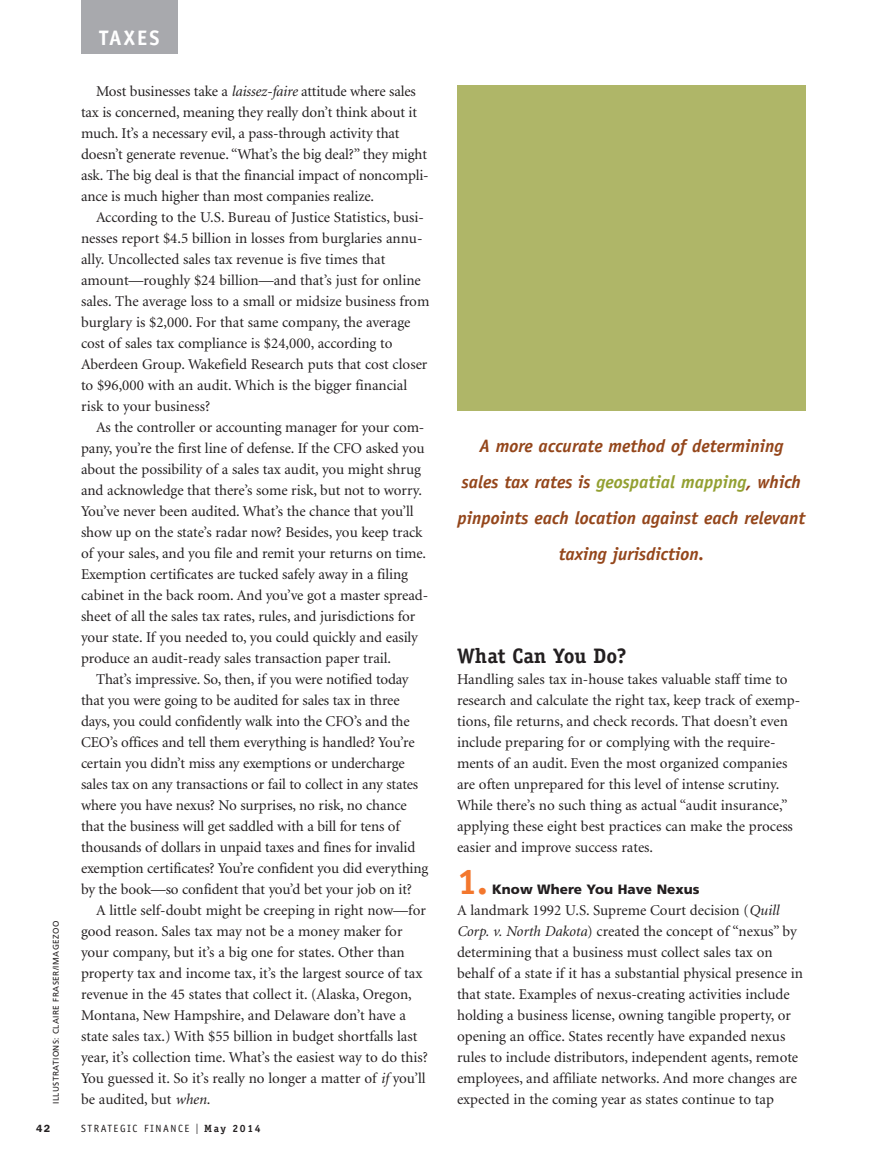
<style>
.page{position:relative;width:878px;height:1161px;background:#fff}
.page>*{position:absolute;margin:0;border:0;box-sizing:border-box;transform-origin:0 0}
.t1{font:700 36px "Officina Sans";color:#f3772d}
.t2{font:700 21px "Officina Serif";color:#231f20}
.t3{font:700 21px "Officina Sans";letter-spacing:.1em;color:#fff}
.t4{font:italic 700 18px/36px "Officina Sans";color:#94461b;text-align:center}
.t5{font:15px/21px "Minion";letter-spacing:-.005em;color:#231f20}
.t6{font:900 13.5px "Frutiger";color:#231f20}
.t7{font:10.5px "Officina Sans";letter-spacing:.15em;color:#231f20}
.t8{font:600 10.5px "Franklin Gothic";color:#231f20}
.t9{font:8.25px "Frutiger";letter-spacing:.05em;color:#231f20}
.s1{font-style:italic}
.s2{font-family:"Franklin Gothic";font-size:15px}
.s3{font-family:"Officina Serif";font-weight:700}
.s4{color:#93a031}
</style>
<div class="page">
<div style="left:81px;top:0;width:97px;height:54px;background:#a8a9ad"></div>
<div style="left:458px;top:86px;width:348px;height:325px;background:#afb668"></div>
<p class="t9" style="left:52px;top:1104px;width:185px;rotate:-90deg">ILLUSTRATIONS: CLAIRE FRASER/IMAGEZOO</p>
<h2 class="t3" style="left:99px;top:30px;width:62px">TAXES</h2>
<p class="t5" style="left:81px;top:82px;width:349px;text-indent:15px">Most businesses take a <span class="s1">laissez-faire</span> attitude where sales tax is concerned, meaning they really don’t think about it much. It’s a necessary evil, a pass-through activity that doesn’t generate revenue. “What’s the big deal?” they might ask. The big deal is that the financial impact of noncompli&shy;ance is much higher than most companies realize.</p>
<p class="t5" style="left:81px;top:208px;width:350px;text-indent:15px">According to the U.S. Bureau of Justice Statistics, busi&shy;nesses report $4.5 billion in losses from burglaries annu&shy;ally. Uncollected sales tax revenue is five times that amount—roughly $24 billion—and that’s just for online sales. The average loss to a small or midsize business from burglary is $2,000. For that same company, the average cost of sales tax compliance is $24,000, according to Aberdeen Group. Wakefield Research puts that cost closer to $96,000 with an audit. Which is the bigger financial risk to your business?</p>
<p class="t5" style="left:81px;top:418px;width:349px;text-indent:15px">As the controller or accounting manager for your com&shy;pany, you’re the first line of defense. If the CFO asked you about the possibility of a sales tax audit, you might shrug and acknowledge that there’s some risk, but not to worry.<br>You’ve never been audited. What’s the chance that you’ll show up on the state’s radar now? Besides, you keep track of your sales, and you file and remit your returns on time.<br>Exemption certificates are tucked safely away in a filing cabinet in the back room. And you’ve got a master spread&shy;sheet of all the sales tax rates, rules, and jurisdictions for your state. If you needed to, you could quickly and easily produce an audit-ready sales transaction paper trail.</p>
<p class="t5" style="left:81px;top:670px;width:349px;text-indent:15px">That’s impressive. So, then, if you were notified today that you were going to be audited for sales tax in three days, you could confidently walk into the CFO’s and the CEO’s offices and tell them everything is handled? You’re certain you didn’t miss any exemptions or undercharge sales tax on any transactions or fail to collect in any states where you have nexus? No surprises, no risk, no chance that the business will get saddled with a bill for tens of thousands of dollars in unpaid taxes and fines for invalid exemption certificates? You’re confident you did everything by the book—so confident that you’d bet your job on it?</p>
<p class="t5" style="left:81px;top:901px;width:348px;text-indent:15px">A little self-doubt might be creeping in right now—for good reason. Sales tax may not be a money maker for your company, but it’s a big one for states. Other than property tax and income tax, it’s the largest source of tax revenue in the 45 states that collect it. (Alaska, Oregon, Montana, New Hampshire, and Delaware don’t have a state sales tax.) With $55 billion in budget shortfalls last year, it’s collection time. What’s the easiest way to do this?<br>You guessed it. So it’s really no longer a matter of <span class="s1">if</span> you’ll be audited, but <span class="s1">when</span>.</p>
<p class="t8" style="left:36px;top:1125px;width:16px">42</p>
<p class="t7" style="left:81px;top:1125px;width:181px">STRATEGIC FINANCE <span class="s2">I</span> <span class="s3">May 2014</span></p>
<p class="t4" style="left:457px;top:429px;width:349px">A more accurate method of determining<br>sales tax rates is <span class="s4">geospatial mapping</span>, which pinpoints each location against each relevant taxing jurisdiction.</p>
<h2 class="t2" style="left:457px;top:648px;width:171px">What Can You Do?</h2>
<p class="t5" style="left:457px;top:670px;width:345px">Handling sales tax in-house takes valuable staff time to research and calculate the right tax, keep track of exemp&shy;tions, file returns, and check records. That doesn’t even include preparing for or complying with the require&shy;ments of an audit. Even the most organized companies are often unprepared for this level of intense scrutiny.<br>While there’s no such thing as actual “audit insurance,” applying these eight best practices can make the process easier and improve success rates.</p>
<h1 class="t1" style="left:457px;top:868px;width:32px">1.</h1>
<p class="t6" style="left:492px;top:884px;width:209px">Know Where You Have Nexus</p>
<p class="t5" style="left:457px;top:901px;width:347px">A landmark 1992 U.S. Supreme Court decision (<span class="s1">Quill Corp. v. North Dakota</span>) created the concept of “nexus” by determining that a business must collect sales tax on behalf of a state if it has a substantial physical presence in that state. Examples of nexus-creating activities include holding a business license, owning tangible property, or opening an office. States recently have expanded nexus rules to include distributors, independent agents, remote employees, and affiliate networks. And more changes are expected in the coming year as states continue to tap</p>
</div>
